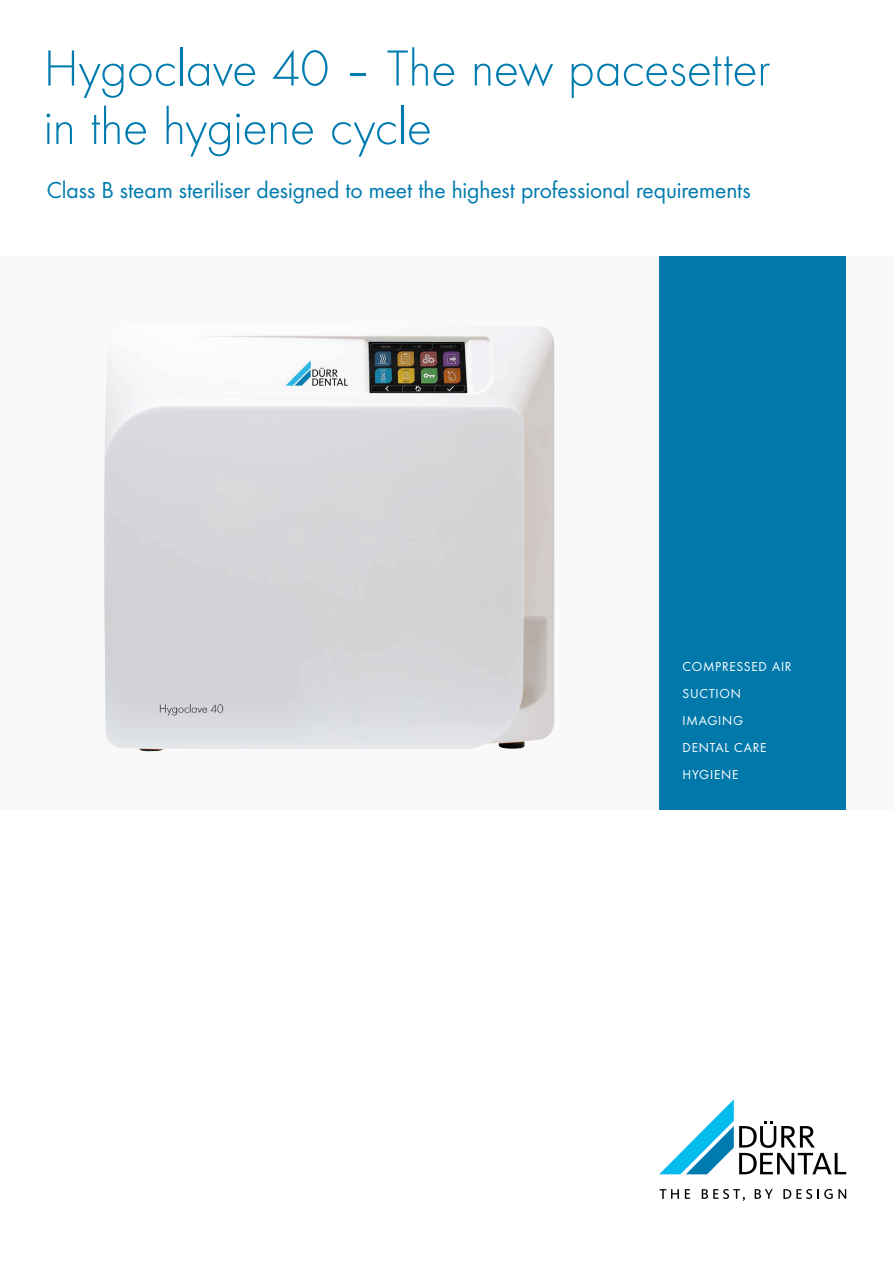
<style>
.page{position:relative;width:893px;height:1263px;background:#fff}
.page>*{position:absolute;margin:0;border:0;box-sizing:border-box;transform-origin:0 0}
.t1{font:300 52.5px/58.5px "Futura";letter-spacing:-.01em;color:#007baf}
.t2{font:24px "Futura Boo";letter-spacing:-.005em;color:#007baf}
.t3{font:13.5px/27px "Futura Boo";letter-spacing:.06em;color:#fff}
</style>
<div class="page">
<div style="left:0;top:256px;width:893px;height:554px;background:#f9f9f9"></div>
<img style="left:104px;top:327px;width:450px;height:425px">
<div style="left:659px;top:256px;width:187px;height:554px;background:#007baf"></div>
<svg style="left:660px;top:1189px;width:19px;height:10px"></svg>
<svg style="left:685px;top:1189px;width:5px;height:10px"></svg>
<svg style="left:702px;top:1189px;width:43px;height:12px"></svg>
<svg style="left:755px;top:1189px;width:18px;height:10px"></svg>
<svg style="left:783px;top:1189px;width:63px;height:10px"></svg>
<svg style="left:659px;top:1099px;width:187px;height:75px"></svg>
<h1 class="t1" style="left:44px;top:37px;width:729px">Hygoclave 40 – The new pacesetter in the hygiene cycle</h1>
<p class="t2" style="left:47px;top:173px;width:706px">Class B steam steriliser designed to meet the highest professional requirements</p>
<p class="t3" style="left:682px;top:652px;width:111px">COMPRESSED AIR<br>SUCTION<br>IMAGING<br>DENTAL CARE<br>HYGIENE</p>
</div>
